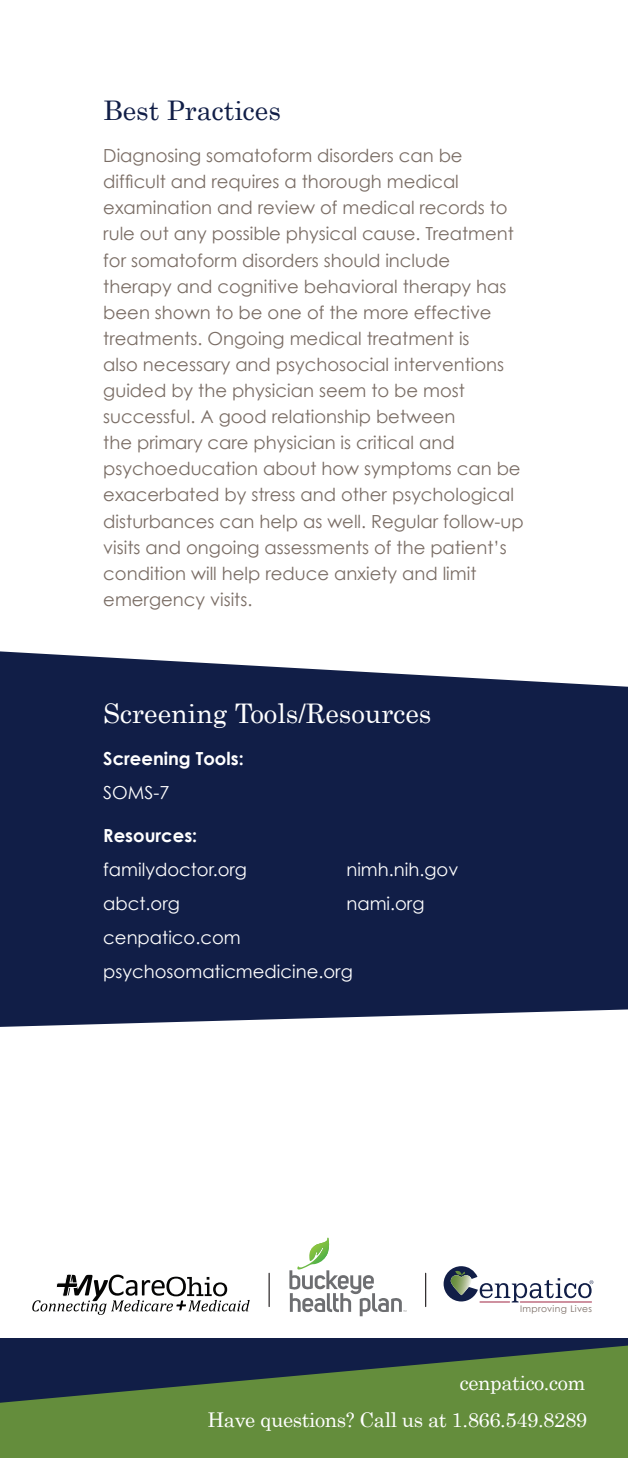
<style>
.page{position:relative;width:628px;height:1458px;background:#fff}
.page>*{position:absolute;margin:0;border:0;box-sizing:border-box;transform-origin:0 0}
.subhead{font:27px "Century";color:#fff}
.subhead-2{font:27px "Century";color:#111e47}
.t1{font:20.25px "Century";letter-spacing:-.02em;color:#fff}
.body_text{font:18px/26.1px "Century Gothic";color:#7a6d65}
.body_text-2{font:18px "Century Gothic";color:#fff}
.body_text-3{font:700 18px "Century Gothic";color:#fff}
.t2{font:9.22px "Century Gothic";letter-spacing:.04em;color:#7a6d65}
</style>
<div class="page">
<svg style="left:0;top:651px;width:628px;height:376px;background:#222e54"></svg>
<div style="left:0;top:1338px;width:628px;height:114px;background:#111e47"></div>
<svg style="left:0;top:1346px;width:628px;height:112px;fill:#648d3c"></svg>
<svg style="left:443px;top:1266px;width:150px;height:37px"></svg>
<hr style="left:425px;top:1273px;width:1px;height:34px;background:#231f20">
<svg style="left:32px;top:1274px;width:218px;height:41px"></svg>
<hr style="left:268px;top:1273px;width:2px;height:34px;background:#231f20">
<svg style="left:289px;top:1238px;width:117px;height:78px"></svg>
<p class="subhead-2" style="left:103px;top:87px;width:179px">Best Practices</p>
<p class="body_text" style="left:103px;top:142px;width:422px">Diagnosing somatoform disorders can be difficult and requires a thorough medical examination and review of medical records to rule out any possible physical cause. Treatment for somatoform disorders should include<br>therapy and cognitive behavioral therapy has been shown to be one of the more effective treatments. Ongoing medical treatment is<br>also necessary and psychosocial interventions guided by the physician seem to be most successful. A good relationship between<br>the primary care physician is critical and psychoeducation about how symptoms can be exacerbated by stress and other psychological disturbances can help as well. Regular follow-up visits and ongoing assessments of the patient’s condition will help reduce anxiety and limit emergency visits.</p>
<p class="subhead" style="left:103px;top:690px;width:329px">Screening Tools/Resources</p>
<p class="body_text-3" style="left:103px;top:747px;width:142px">Screening Tools:</p>
<p class="body_text-2" style="left:103px;top:782px;width:68px">SOMS-7</p>
<p class="body_text-3" style="left:103px;top:824px;width:95px">Resources:</p>
<p class="body_text-2" style="left:103px;top:858px;width:145px">familydoctor.org</p>
<p class="body_text-2" style="left:346px;top:858px;width:113px">nimh.nih.gov</p>
<p class="body_text-2" style="left:103px;top:893px;width:78px">abct.org</p>
<p class="body_text-2" style="left:346px;top:893px;width:80px">nami.org</p>
<p class="body_text-2" style="left:103px;top:927px;width:139px">cenpatico.com</p>
<p class="body_text-2" style="left:103px;top:961px;width:251px">psychosomaticmedicine.org</p>
<p class="t2" style="left:520px;top:1303px;width:73px">Improving Lives</p>
<p class="t1" style="left:460px;top:1365px;width:127px">cenpatico.com</p>
<p class="t1" style="left:207px;top:1403px;width:381px">Have questions? Call us at 1.866.549.8289</p>
</div>
